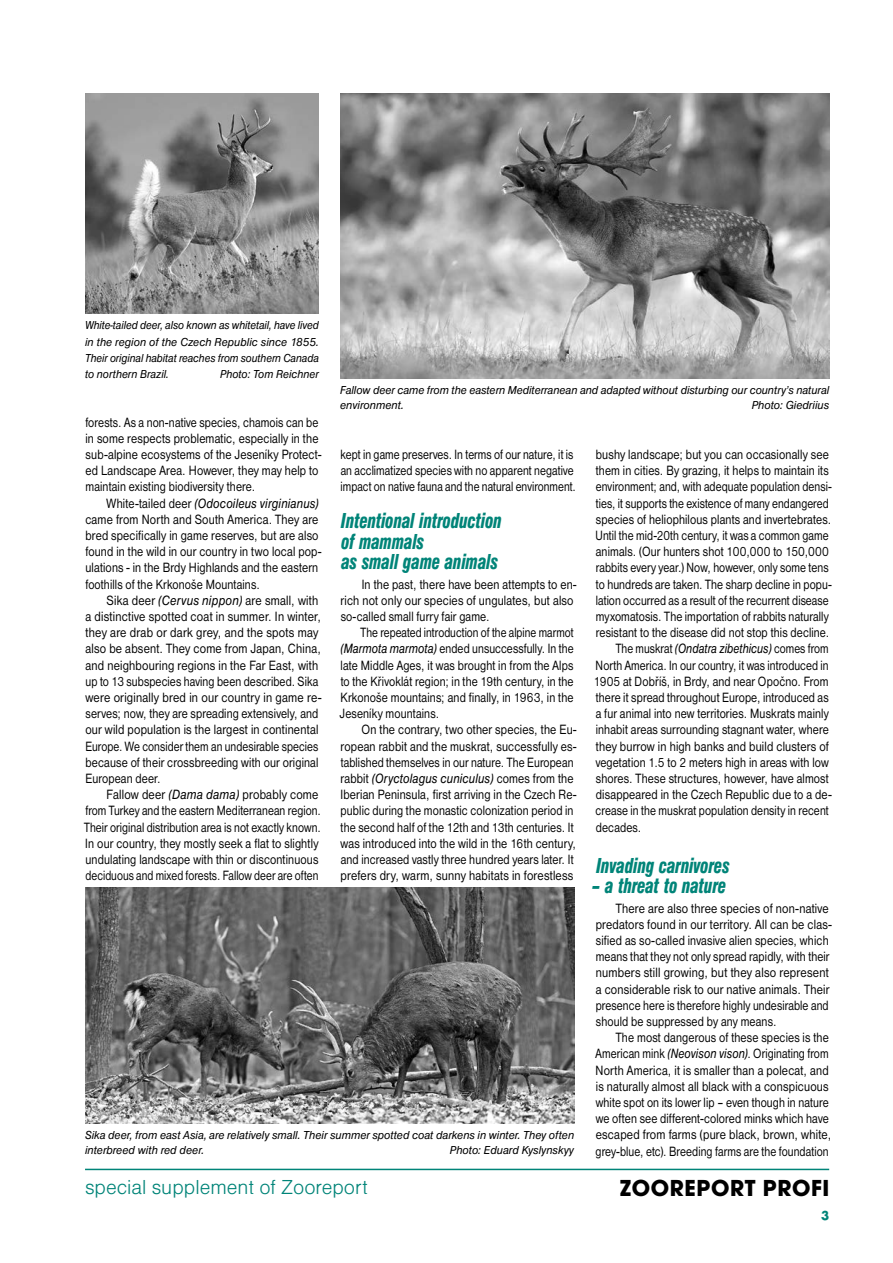
<style>
.page{position:relative;width:893px;height:1263px;background:#fff}
.page>*{position:absolute;margin:0;border:0;box-sizing:border-box;transform-origin:0 0}
.t1{font:700 24px "Avant Gar Got Itc TOT";letter-spacing:.025em;color:#000}
.t2{font:22.5px/20.7px "Nimbus Sans DOT Blac Cond Ital";color:#008478;scale:.83 1}
.t3{font:21px "Nimbus Sans DOT Ligh";color:#008478}
.t4{font:13.95px/16.2px "Nimbus Sans DOT";letter-spacing:.015em;color:#000;scale:.86 1}
.t5{font:13.95px/16.2px "Nimbus Sans DOT";letter-spacing:.015em;color:#000;scale:.84 1}
.t6{font:13.95px/16.2px "Nimbus Sans DOT";letter-spacing:.015em;color:#000;scale:.85 1}
.t7{font:13.95px "Nimbus Sans DOT";letter-spacing:.015em;color:#000;scale:.83 1}
.t8{font:13.95px/16.2px "Nimbus Sans DOT";letter-spacing:.015em;color:#000;scale:.81 1}
.t9{font:13.95px/16.2px "Nimbus Sans DOT";letter-spacing:.015em;color:#000;scale:.82 1}
.t10{font:13.95px/16.2px "Nimbus Sans DOT";letter-spacing:.015em;color:#000;text-align:justify;scale:.8 1}
.t11{font:700 13.5px "Futura TOT";color:#008478}
.t12{font:italic 12px/16.2px "Nimbus Sans DOT";color:#000;text-align:justify;scale:.89 1}
.t13{font:italic 12px/14.4px "Nimbus Sans DOT";color:#000;scale:.95 1}
.t14{font:italic 12px/14.4px "Nimbus Sans DOT";color:#000;scale:.94 1}
.t15{font:italic 12px "Nimbus Sans DOT";color:#000;scale:.92 1}
.s1{font-style:italic}
</style>
<div class="page">
<img style="left:340px;top:94px;width:489px;height:284px">
<img style="left:85px;top:887px;width:489px;height:236px">
<img style="left:85px;top:94px;width:234px;height:219px">
<hr style="left:85px;top:1169px;width:744px;height:1px;background:#008478">
<p class="t12" style="left:85px;top:317px;width:264px">White-tailed deer, also known as whitetail, have lived in the region of the Czech Republic since 1855.<br>Their original habitat reaches from southern Canada to northern Brazil.</p>
<p class="t15" style="left:220px;top:367px;width:109px">Photo: Tom Reichner</p>
<p class="t14" style="left:340px;top:383px;width:522px">Fallow deer came from the eastern Mediterranean and adapted without disturbing our country’s natural environment.</p>
<p class="t13" style="left:752px;top:397px;width:83px">Photo: Giedriius</p>
<p class="t9" style="left:85px;top:414px;width:289px">forests. As a non-native species, chamois can be in some respects problematic, especially in the sub-alpine ecosystems of the Jeseníky Protect&shy;ed Landscape Area. However, they may help to maintain existing biodiversity there.</p>
<p class="t5" style="left:85px;top:495px;width:282px;text-indent:21px">White-tailed deer <span class="s1">(Odocoileus virginianus) </span>came from North and South America. They are bred specifically in game reserves, but are also found in the wild in our country in two local pop&shy;ulations - in the Brdy Highlands and the eastern foothills of the Krkonoše Mountains.</p>
<p class="t4" style="left:85px;top:592px;width:276px;text-indent:21px">Sika deer <span class="s1">(Cervus nippon)</span> are small, with a distinctive spotted coat in summer. In winter, they are drab or dark grey, and the spots may also be absent. They come from Japan, China, and neighbouring regions in the Far East, with up to 13 subspecies having been described. Sika were originally bred in our country in game re&shy;serves; now, they are spreading extensively, and our wild population is the largest in continental Europe. We consider them an undesirable species because of their crossbreeding with our original European deer.</p>
<p class="t4" style="left:84px;top:787px;width:277px;text-indent:22px">Fallow deer <span class="s1">(Dama dama)</span> probably come from Turkey and the eastern Mediterranean region.<br>Their original distribution area is not exactly known.<br>In our country, they mostly seek a flat to slightly undulating landscape with thin or discontinuous deciduous and mixed forests. Fallow deer are often</p>
<p class="t8" style="left:341px;top:446px;width:292px">kept in game preserves. In terms of our nature, it is an acclimatized species with no apparent negative impact on native fauna and the natural environment.</p>
<h2 class="t2" style="left:341px;top:510px;width:195px">Intentional introduction of mammals<br>as small game animals</h2>
<p class="t5" style="left:341px;top:576px;width:282px;text-indent:21px">In the past, there have been attempts to en&shy;rich not only our species of ungulates, but also so-called small furry fair game.</p>
<p class="t10" style="left:340px;top:625px;width:294px;text-indent:21px">The repeated introduction of the alpine marmot <span class="s1">(Marmota marmota)</span> ended unsuccessfully. In the late Middle Ages, it was brought in from the Alps to the Křivoklát region; in the 19th century, in the Krkonoše mountains; and finally, in 1963, in the Jeseníky mountains.</p>
<p class="t6" style="left:340px;top:722px;width:279px;text-indent:21px">On the contrary, two other species, the Eu&shy;ropean rabbit and the muskrat, successfully es&shy;tablished themselves in our nature. The European rabbit <span class="s1">(Oryctolagus cuniculus)</span> comes from the Iberian Peninsula, first arriving in the Czech Re&shy;public during the monastic colonization period in the second half of the 12th and 13th centuries. It was introduced into the wild in the 16th century, and increased vastly three hundred years later. It prefers dry, warm, sunny habitats in forestless</p>
<p class="t13" style="left:85px;top:1128px;width:516px">Sika deer, from east Asia, are relatively small. Their summer spotted coat darkens in winter. They often interbreed with red deer.</p>
<p class="t13" style="left:450px;top:1143px;width:132px">Photo: Eduard Kyslynskyy</p>
<h3 class="t3" style="left:85px;top:1175px;width:284px">special supplement of Zooreport</h3>
<p class="t5" style="left:596px;top:446px;width:279px">bushy landscape; but you can occasionally see</p>
<p class="t7" style="left:596px;top:463px;width:282px">them in cities. By grazing, it helps to maintain its</p>
<p class="t8" style="left:596px;top:479px;width:293px">environment; and, with adequate population densi-</p>
<p class="t8" style="left:596px;top:495px;width:289px">ties, it supports the existence of many endangered</p>
<p class="t7" style="left:596px;top:511px;width:285px">species of heliophilous plants and invertebrates.</p>
<p class="t8" style="left:596px;top:527px;width:289px">Until the mid-20th century, it was a common game</p>
<p class="t7" style="left:596px;top:544px;width:282px">animals. (Our hunters shot 100,000 to 150,000</p>
<p class="t8" style="left:596px;top:560px;width:289px">rabbits every year.) Now, however, only some tens</p>
<p class="t9" style="left:596px;top:576px;width:289px">to hundreds are taken. The sharp decline in popu-</p>
<p class="t8" style="left:596px;top:592px;width:289px">lation occurred as a result of the recurrent disease</p>
<p class="t9" style="left:596px;top:608px;width:286px">myxomatosis. The importation of rabbits naturally</p>
<p class="t7" style="left:596px;top:625px;width:283px">resistant to the disease did not stop this decline.</p>
<p class="t10" style="left:616px;top:641px;width:268px">The muskrat <span class="s1">(Ondatra zibethicus)</span> comes from</p>
<p class="t8" style="left:596px;top:657px;width:289px">North America. In our country, it was introduced in</p>
<p class="t7" style="left:594px;top:673px;width:284px">1905 at Dobříš, in Brdy, and near Opočno. From</p>
<p class="t7" style="left:596px;top:689px;width:282px">there it spread throughout Europe, introduced as</p>
<p class="t7" style="left:596px;top:706px;width:282px">a fur animal into new territories. Muskrats mainly</p>
<p class="t7" style="left:596px;top:722px;width:282px">inhabit areas surrounding stagnant water, where</p>
<p class="t6" style="left:596px;top:738px;width:276px">they burrow in high banks and build clusters of</p>
<p class="t7" style="left:596px;top:754px;width:282px">vegetation 1.5 to 2 meters high in areas with low</p>
<p class="t7" style="left:596px;top:770px;width:282px">shores. These structures, however, have almost</p>
<p class="t5" style="left:596px;top:787px;width:282px">disappeared in the Czech Republic due to a de-</p>
<p class="t9" style="left:596px;top:803px;width:286px">crease in the muskrat population density in recent</p>
<p class="t7" style="left:596px;top:819px;width:56px">decades.</p>
<h2 class="t2" style="left:596px;top:855px;width:162px">Invading carnivores</h2>
<h2 class="t2" style="left:592px;top:876px;width:163px">– a threat to nature</h2>
<p class="t4" style="left:596px;top:900px;width:276px;text-indent:20px">There are also three species of non-native predators found in our territory. All can be clas&shy;sified as so-called invasive alien species, which means that they not only spread rapidly, with their numbers still growing, but they also represent a considerable risk to our native animals. Their presence here is therefore highly undesirable and should be suppressed by any means.</p>
<p class="t5" style="left:595px;top:1030px;width:282px;text-indent:20px">The most dangerous of these species is the American mink <span class="s1">(Neovison vison)</span>. Originating from North America, it is smaller than a polecat, and is naturally almost all black with a conspicuous white spot on its lower lip – even though in nature we often see different-colored minks which have escaped from farms (pure black, brown, white, grey-blue, etc). Breeding farms are the foundation</p>
<h1 class="t1" style="left:620px;top:1173px;width:210px">ZOOREPORT PROFI</h1>
<p class="t11" style="left:821px;top:1207px;width:10px">3</p>
</div>
